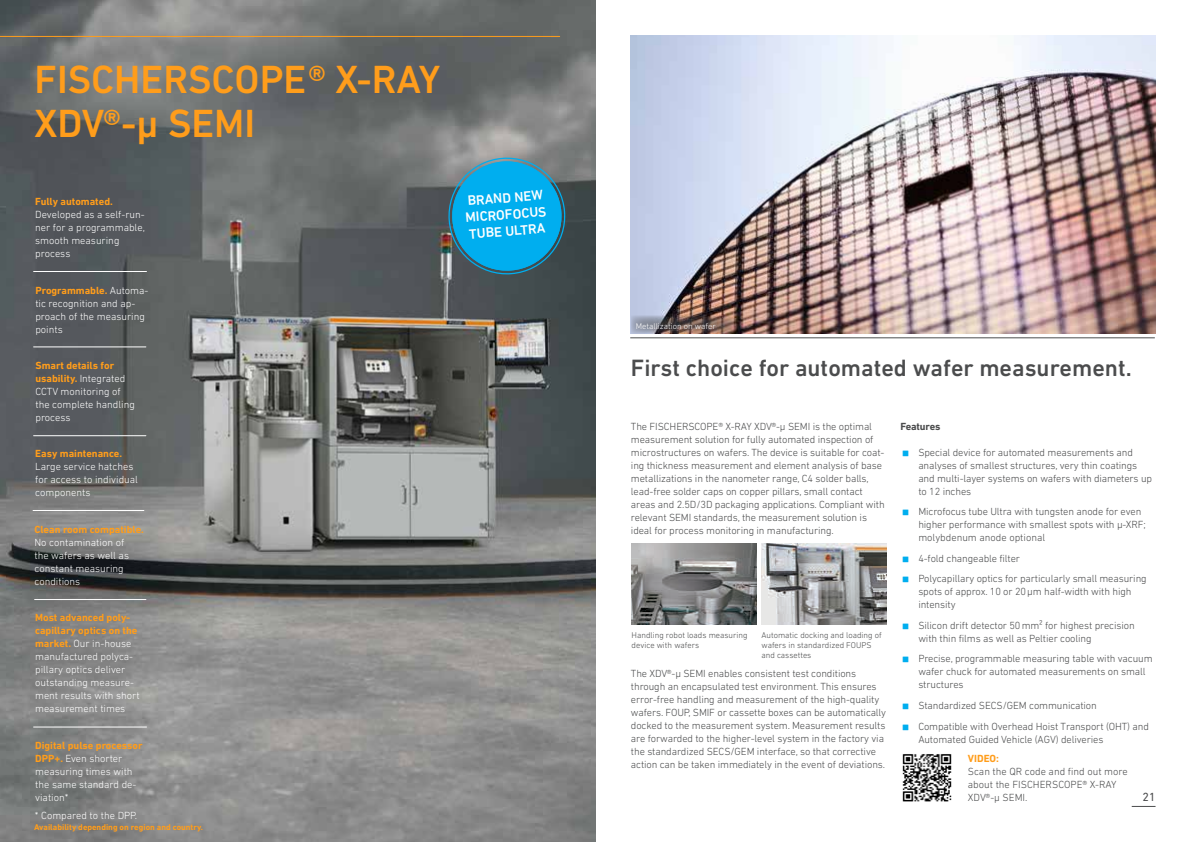
<style>
.page{position:relative;width:1191px;height:842px;background:#fff}
.page>*{position:absolute;margin:0;border:0;box-sizing:border-box;transform-origin:0 0}
.t1{font:500 40px/44px "DIN Next LT Pro";color:#ff9d1b}
.t2{font:700 40px "DIN Next LT Pro";color:#00aeef}
.t3{font:500 24px "DIN Next LT Pro";color:#4b4c4d}
.t4{font:500 13.9px/16.7px "DIN Next LT Pro";color:#fff}
.t5{font:12px "DIN Next LT Pro";color:#4b4c4d}
.t6{font:300 10.5px/13px "DIN Next LT Pro";letter-spacing:-.01em;color:#4b4c4d}
.t7{font:300 10.5px/13px "DIN Next LT Pro";color:#fff}
.t8{font:700 10.5px "DIN Next LT Pro";color:#ff9d1b}
.t9{font:700 10.5px "DIN Next LT Pro";letter-spacing:-.01em;color:#4b4c4d}
.t10{font:300 8.5px/10px "DIN Next LT Pro";color:#4b4c4d}
.t11{font:700 8.5px "DIN Next LT Pro";color:#ff9d1b}
.t12{font:300 8.5px "DIN Next LT Pro";color:#fff}
.s1{font-weight:700;color:#ff9d1b}
</style>
<div class="page">
<img style="left:0;top:0;width:595px;height:842px">
<svg style="left:447px;top:156px;width:120px;height:120px;background:#1f98c5"></svg>
<img style="left:632px;top:543px;width:124px;height:81px">
<img style="left:761px;top:543px;width:125px;height:81px">
<svg style="left:1131px;top:806px;width:24px;height:1px"></svg>
<hr style="left:0;top:36px;width:560px;height:1px;background:#ff9d1b">
<hr style="left:35px;top:599px;width:111px;height:1px;background:#fff">
<hr style="left:33px;top:510px;width:111px;height:1px;background:#fff">
<hr style="left:34px;top:347px;width:112px;height:1px;background:#fff">
<hr style="left:34px;top:435px;width:112px;height:1px;background:#fff">
<hr style="left:34px;top:271px;width:112px;height:1px;background:#fff">
<hr style="left:34px;top:727px;width:112px;height:1px;background:#fff">
<img style="left:631px;top:35px;width:524px;height:298px">
<svg style="left:631px;top:315px;width:104px;height:18px;background:#776968"></svg>
<img style="left:902px;top:754px;width:50px;height:48px">
<hr style="left:630px;top:338px;width:524px;height:1px;background:#4b4c4d">
<h1 class="t1" style="left:35px;top:57px;width:407px">FISCHERSCOPE® X-RAY<br>XDV®-µ SEMI</h1>
<p class="t8" style="left:35px;top:195px;width:79px">Fully automated.</p>
<p class="t7" style="left:35px;top:208px;width:111px">Developed as a self-run&shy;ner for a programmable, smooth measuring process</p>
<p class="t7" style="left:35px;top:284px;width:115px"><span class="s1">Programmable.</span> Automa&shy;tic recognition and ap&shy;proach of the measuring points</p>
<p class="t7" style="left:35px;top:359px;width:101px"><span class="s1">Smart details for usability.</span> Integrated<br>CCTV monitoring of the complete handling process</p>
<p class="t8" style="left:35px;top:448px;width:88px">Easy maintenance.</p>
<p class="t7" style="left:35px;top:460px;width:104px">Large service hatches for access to individual components</p>
<p class="t8" style="left:34px;top:523px;width:111px">Clean room compatible.</p>
<p class="t7" style="left:34px;top:536px;width:96px">No contamination of the wafers as well as constant measuring conditions</p>
<p class="t7" style="left:35px;top:611px;width:106px"><span class="s1">Most advanced poly&shy;capillary optics on the market.</span> Our in-house manufactured polyca&shy;pillary optics deliver outstanding measure&shy;ment results with short measurement times</p>
<p class="t7" style="left:35px;top:739px;width:109px"><span class="s1">Digital pulse processor<br>DPP+.</span> Even shorter measuring times with the same standard de&shy;viation*</p>
<p class="t7" style="left:35px;top:809px;width:104px">* Compared to the DPP.</p>
<p class="t11" style="left:34px;top:822px;width:170px">Availability depending on region and country.</p>
<h3 class="t4" style="left:464px;top:192px;width:83px;rotate:-4deg">BRAND NEW<br>MICROFOCUS<br>TUBE ULTRA</h3>
<p class="t12" style="left:636px;top:321px;width:82px">Metallization on wafer</p>
<h2 class="t3" style="left:631px;top:354px;width:502px">First choice for automated wafer measurement.</h2>
<p class="t6" style="left:631px;top:420px;width:255px">The FISCHERSCOPE® X-RAY XDV®-μ SEMI is the optimal measurement solution for fully automated inspection of microstructures on wafers. The device is suitable for coat&shy;ing thickness measurement and element analysis of base metallizations in the nanometer range, C4 solder balls, lead-free solder caps on copper pillars, small contact areas and 2.5D/3D packaging applications. Compliant with relevant SEMI standards, the measurement solution is ideal for process monitoring in manufacturing.</p>
<p class="t9" style="left:900px;top:420px;width:42px">Features</p>
<h1 class="t2" style="left:900px;top:427px;width:12px">∙</h1>
<p class="t6" style="left:918px;top:446px;width:235px">Special device for automated measurements and analyses of smallest structures, very thin coatings and multi-layer systems on wafers with diameters up to 12 inches</p>
<h1 class="t2" style="left:900px;top:486px;width:12px">∙</h1>
<p class="t6" style="left:918px;top:505px;width:229px">Microfocus tube Ultra with tungsten anode for even higher performance with smallest spots with µ-XRF; molybdenum anode optional</p>
<h1 class="t2" style="left:900px;top:533px;width:12px">∙</h1>
<p class="t6" style="left:918px;top:552px;width:103px">4-fold changeable filter</p>
<h1 class="t2" style="left:900px;top:553px;width:12px">∙</h1>
<p class="t6" style="left:918px;top:572px;width:230px">Polycapillary optics for particularly small measuring spots of approx. 10 or 20µm half-width with high intensity</p>
<h1 class="t2" style="left:900px;top:600px;width:12px">∙</h1>
<p class="t6" style="left:918px;top:619px;width:218px">Silicon drift detector 50mm² for highest precision with thin films as well as Peltier cooling</p>
<h1 class="t2" style="left:900px;top:633px;width:12px">∙</h1>
<p class="t6" style="left:918px;top:652px;width:236px">Precise, programmable measuring table with vacuum wafer chuck for automated measurements on small structures</p>
<h1 class="t2" style="left:900px;top:680px;width:12px">∙</h1>
<p class="t6" style="left:918px;top:699px;width:180px">Standardized SECS/GEM communication</p>
<h1 class="t2" style="left:900px;top:700px;width:12px">∙</h1>
<p class="t6" style="left:918px;top:719px;width:232px">Compatible with Overhead Hoist Transport (OHT) and<br>Automated Guided Vehicle (AGV) deliveries</p>
<p class="t10" style="left:631px;top:630px;width:118px">Handling robot loads measuring device with wafers</p>
<p class="t10" style="left:761px;top:630px;width:122px">Automatic docking and loading of wafers in standardized FOUPS and cassettes</p>
<p class="t6" style="left:631px;top:667px;width:257px">The XDV®-μ SEMI enables consistent test conditions through an encapsulated test environment. This ensures error-free handling and measurement of the high-quality wafers. FOUP, SMIF or cassette boxes can be automatically docked to the measurement system. Measurement results are forwarded to the higher-level system in the factory via the standardized SECS/GEM interface, so that corrective action can be taken immediately in the event of deviations.</p>
<p class="t8" style="left:968px;top:752px;width:33px">VIDEO:</p>
<p class="t6" style="left:968px;top:764px;width:161px">Scan the QR code and find out more about the FISCHERSCOPE® X-RAY<br>XDV®-µ SEMI.</p>
<p class="t5" style="left:1142px;top:789px;width:15px">21</p>
</div>
